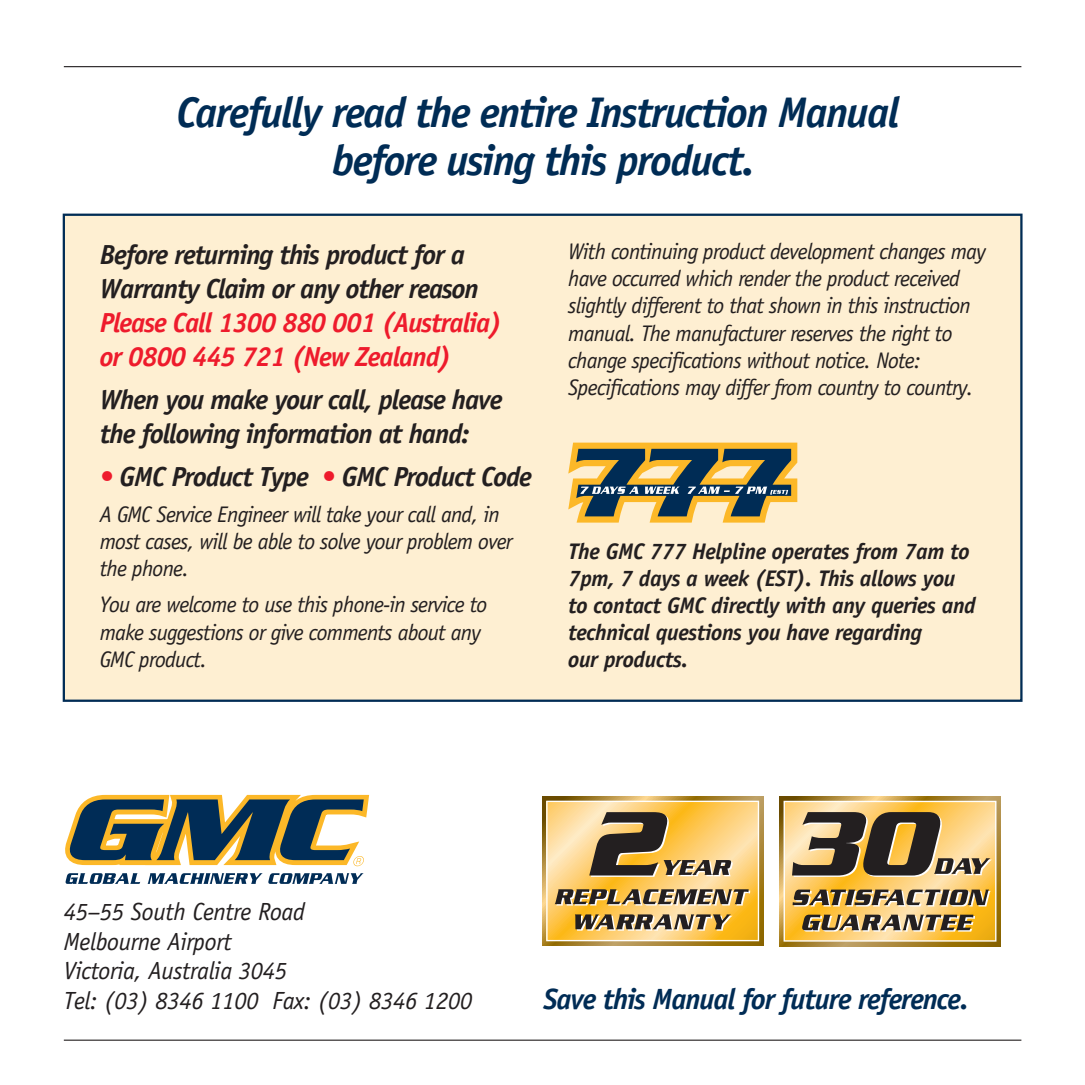
<style>
.page{position:relative;width:1085px;height:1085px;background:#fff}
.page>*{position:absolute;margin:0;border:0;box-sizing:border-box;transform-origin:0 0}
.t1{font:italic 700 42.98px/47.9px "Officina Sans";letter-spacing:-.04em;color:#002c55;text-align:center}
.t2{font:italic 700 29.47px "Officina Sans";letter-spacing:-.04em;color:#002c55}
.t3{font:italic 700 27.68px/34px "Officina Sans";letter-spacing:-.04em;color:#231f20}
.t4{font:italic 24.75px/29.5px "Officina Sans";letter-spacing:-.015em;color:#231f20}
.t5{font:italic 22.5px/27px "Officina Sans";letter-spacing:-.035em;color:#231f20}
.t6{font:italic 700 22.5px/27px "Officina Sans";letter-spacing:-.02em;color:#231f20}
.s1{color:#ee1b2c}
</style>
<div class="page">
<hr style="left:64px;top:1039px;width:957px;height:1px;background:#231f20">
<hr style="left:64px;top:66px;width:957px;height:1px;background:#231f20">
<div style="left:64px;top:215px;width:957px;height:485px;background:#feefd2"></div>
<svg style="left:568px;top:442px;width:229px;height:80px"></svg>
<svg style="left:65px;top:794px;width:305px;height:89px"></svg>
<svg style="left:779px;top:796px;width:221px;height:150px;background:#af8d3f"></svg>
<svg style="left:785px;top:802px;width:209px;height:137px;background:#fdcc67"></svg>
<div style="left:783px;top:800px;width:213px;height:141px;border:1px solid #fff"></div>
<svg style="left:792px;top:889px;width:198px;height:17px;background:#8e7c5d"></svg>
<svg style="left:801px;top:914px;width:173px;height:17px;background:#927f5d"></svg>
<svg style="left:791px;top:812px;width:200px;height:64px;background:#927d59"></svg>
<svg style="left:542px;top:796px;width:221px;height:149px;background:#ac8938"></svg>
<svg style="left:548px;top:802px;width:209px;height:137px;background:#fdd175"></svg>
<div style="left:546px;top:800px;width:213px;height:141px;border:1px solid #fff"></div>
<svg style="left:554px;top:889px;width:196px;height:16px;background:#8d7b5b"></svg>
<svg style="left:575px;top:914px;width:157px;height:16px;background:#8f7d5d"></svg>
<svg style="left:589px;top:812px;width:144px;height:64px;background:#a78a52"></svg>
<p class="t1" style="left:176px;top:88px;width:724px">Carefully read the entire Instruction Manual before using this product.</p>
<p class="t3" style="left:100px;top:238px;width:404px">Before returning this product for a Warranty Claim or any other reason <span class="s1">Please Call 1300 880 001 (Australia) or 0800 445 721 (New Zealand)</span></p>
<p class="t3" style="left:100px;top:382px;width:404px">When you make your call, please have the following information at hand:</p>
<p class="t3" style="left:100px;top:459px;width:433px"><span class="s1">•</span> GMC Product Type <span class="s1">•</span> GMC Product Code</p>
<p class="t5" style="left:100px;top:501px;width:414px">A GMC Service Engineer will take your call and, in most cases, will be able to solve your problem over the phone.</p>
<p class="t5" style="left:100px;top:591px;width:389px">You are welcome to use this phone-in service to make suggestions or give comments about any<br>GMC product.</p>
<p class="t5" style="left:568px;top:238px;width:419px">With continuing product development changes may have occurred which render the product received slightly different to that shown in this instruction manual. The manufacturer reserves the right to change specifications without notice. Note:<br>Specifications may differ from country to country.</p>
<p class="t6" style="left:568px;top:537px;width:409px">The GMC 777 Helpline operates from 7am to 7pm, 7 days a week (EST). This allows you to contact GMC directly with any queries and technical questions you have regarding<br>our products.</p>
<p class="t4" style="left:64px;top:897px;width:410px">45–55 South Centre Road<br>Melbourne Airport<br>Victoria, Australia 3045<br>Tel: (03) 8346 1100 Fax: (03) 8346 1200</p>
<p class="t2" style="left:543px;top:981px;width:426px">Save this Manual for future reference.</p>
</div>
